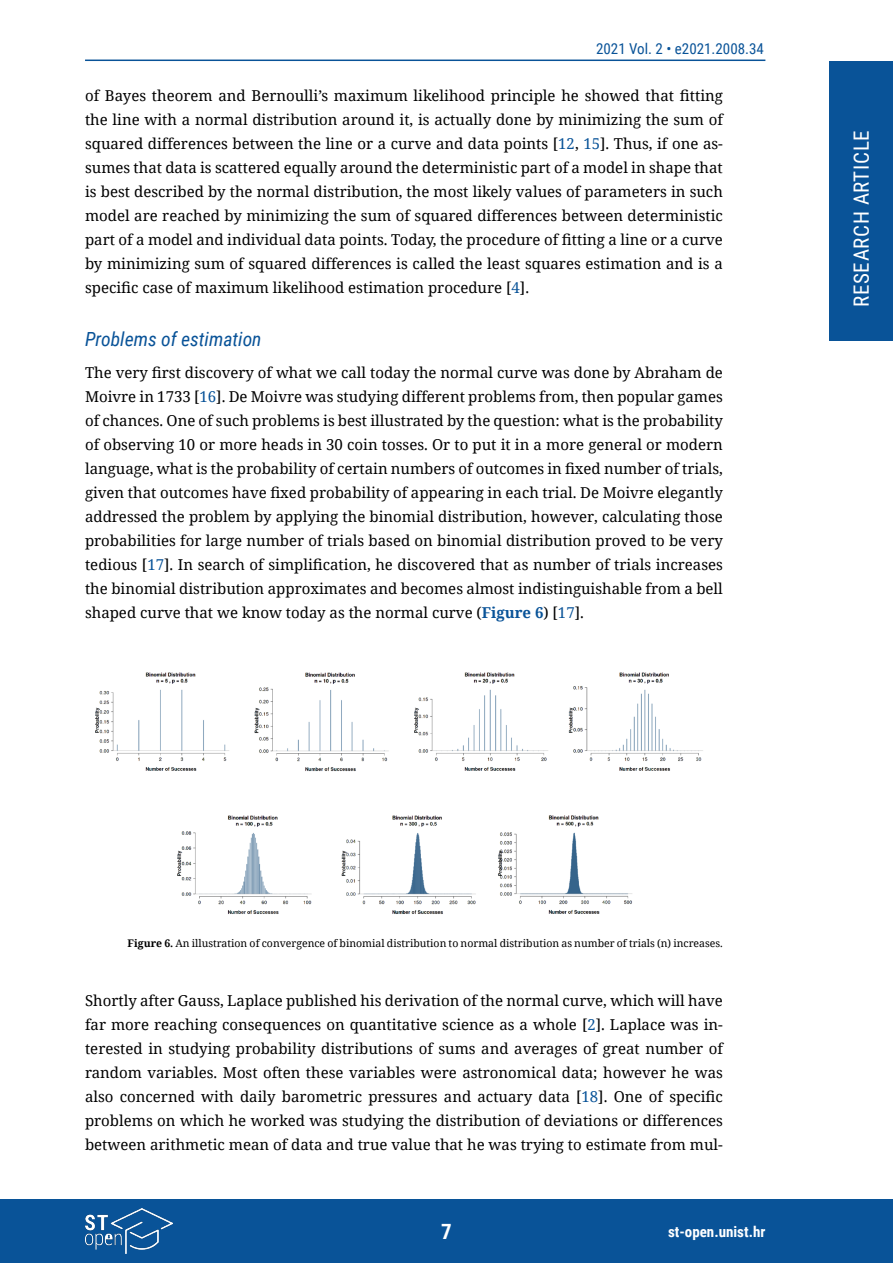
<style>
.page{position:relative;width:893px;height:1263px;background:#fff}
.page>*{position:absolute;margin:0;border:0;box-sizing:border-box;transform-origin:0 0}
.t1{font:21px "Roboto Condensed";letter-spacing:.035em;color:#fff}
.t2{font:700 21px "Roboto Condensed";color:#fff}
.t3{font:italic 19.5px "Roboto Condensed";color:#095398}
.t4{font:15px/24px "Noto Serif";color:#000;text-align:justify}
.t5{font:15px "Roboto Condensed";color:#095398}
.t6{font:700 15px "Roboto Condensed";color:#fff}
.t7{font:10.5px "Noto Serif";color:#000}
.s1{color:#095398}
.s2{font-weight:700;color:#095398}
.s3{font-weight:700}
</style>
<div class="page">
<div style="left:829px;top:61px;width:64px;height:279px;background:#095398"></div>
<div style="left:0;top:1199px;width:893px;height:64px;background:#095398"></div>
<hr style="left:85px;top:60px;width:680px;height:1px;background:#095398">
<img style="left:85px;top:1209px;width:87px;height:44px">
<img style="left:95px;top:672px;width:608px;height:242px">
<p class="t5" style="left:596px;top:38px;width:169px">2021 Vol. 2 • e2021.2008.34</p>
<p class="t4" style="left:85px;top:83px;width:639px">of Bayes theorem and Bernoulli’s maximum likelihood principle he showed that fitting the line with a normal distribution around it, is actually done by minimizing the sum of squared differences between the line or a curve and data points [<span class="s1">12</span>, <span class="s1">15</span>]. Thus, if one as&shy;sumes that data is scattered equally around the deterministic part of a model in shape that is best described by the normal distribution, the most likely values of parameters in such model are reached by minimizing the sum of squared differences between deterministic part of a model and individual data points. Today, the procedure of fitting a line or a curve by minimizing sum of squared differences is called the least squares estimation and is a specific case of maximum likelihood estimation procedure [<span class="s1">4</span>].</p>
<h2 class="t3" style="left:85px;top:325px;width:178px">Problems of estimation</h2>
<p class="t4" style="left:85px;top:360px;width:639px">The very first discovery of what we call today the normal curve was done by Abraham de Moivre in 1733 [<span class="s1">16</span>]. De Moivre was studying different problems from, then popular games of chances. One of such problems is best illustrated by the question: what is the probability of observing 10 or more heads in 30 coin tosses. Or to put it in a more general or modern language, what is the probability of certain numbers of outcomes in fixed number of trials, given that outcomes have fixed probability of appearing in each trial. De Moivre elegantly addressed the problem by applying the binomial distribution, however, calculating those probabilities for large number of trials based on binomial distribution proved to be very tedious [<span class="s1">17</span>]. In search of simplification, he discovered that as number of trials increases the binomial distribution approximates and becomes almost indistinguishable from a bell shaped curve that we know today as the normal curve (<span class="s2">Figure 6</span>) [<span class="s1">17</span>].</p>
<h1 class="t1" style="left:847px;top:307px;width:179px;rotate:-90deg">RESEARCH ARTICLE</h1>
<p class="t7" style="left:128px;top:936px;width:597px"><span class="s3">Figure 6.</span> An illustration of convergence of binomial distribution to normal distribution as number of trials (n) increases.</p>
<p class="t4" style="left:85px;top:988px;width:639px">Shortly after Gauss, Laplace published his derivation of the normal curve, which will have far more reaching consequences on quantitative science as a whole [<span class="s1">2</span>]. Laplace was in&shy;terested in studying probability distributions of sums and averages of great number of random variables. Most often these variables were astronomical data; however he was also concerned with daily barometric pressures and actuary data [<span class="s1">18</span>]. One of specific problems on which he worked was studying the distribution of deviations or differences between arithmetic mean of data and true value that he was trying to estimate from mul-</p>
<h1 class="t2" style="left:441px;top:1217px;width:12px">7</h1>
<p class="t6" style="left:668px;top:1221px;width:99px">st-open.unist.hr</p>
</div>
